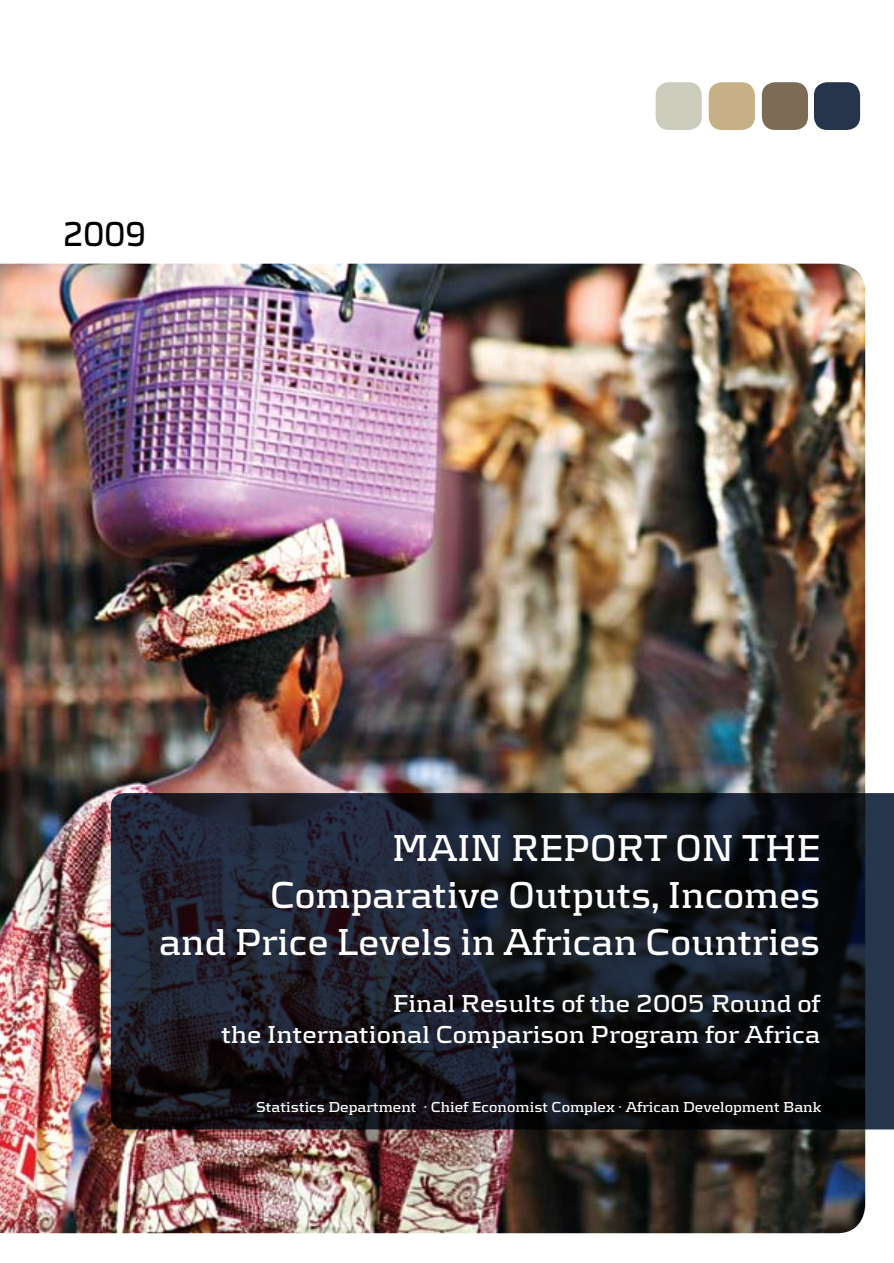
<style>
.page{position:relative;width:894px;height:1263px;background:#fff}
.page>*{position:absolute;margin:0;border:0;box-sizing:border-box;transform-origin:0 0}
.t1{font:700 39px/46.8px "Kontrapunkt";color:#fff;text-align:right;scale:.95 1}
.t2{font:700 36px "Kontrapunkt";color:#000;scale:.85 1}
.t3{font:700 25.5px/30.6px "Kontrapunkt";color:#fff;text-align:right}
.t4{font:700 15px "Kontrapunkt";color:#fff}
</style>
<div class="page">
<img style="left:0;top:264px;width:865px;height:969px">
<svg style="left:111px;top:793px;width:782px;height:336px;background:#161822"></svg>
<div style="left:655px;top:82px;width:46px;height:48px;background:#ccccbd;border-radius:13px"></div>
<div style="left:708px;top:82px;width:46px;height:48px;background:#c7b085;border-radius:13px"></div>
<div style="left:761px;top:82px;width:46px;height:48px;background:#7d6b56;border-radius:13px"></div>
<div style="left:813px;top:82px;width:46px;height:48px;background:#26344c;border-radius:13px"></div>
<p class="t2" style="left:63px;top:213px;width:99px">2009</p>
<p class="t1" style="left:159px;top:824px;width:697px">MAIN REPORT ON THE<br>Comparative Outputs, Incomes<br>and Price Levels in African Countries</p>
<p class="t3" style="left:221px;top:988px;width:600px">Final Results of the 2005 Round of<br>the International Comparison Program for Africa</p>
<p class="t4" style="left:256px;top:1098px;width:566px">Statistics Department · Chief Economist Complex · African Development Bank</p>
</div>
